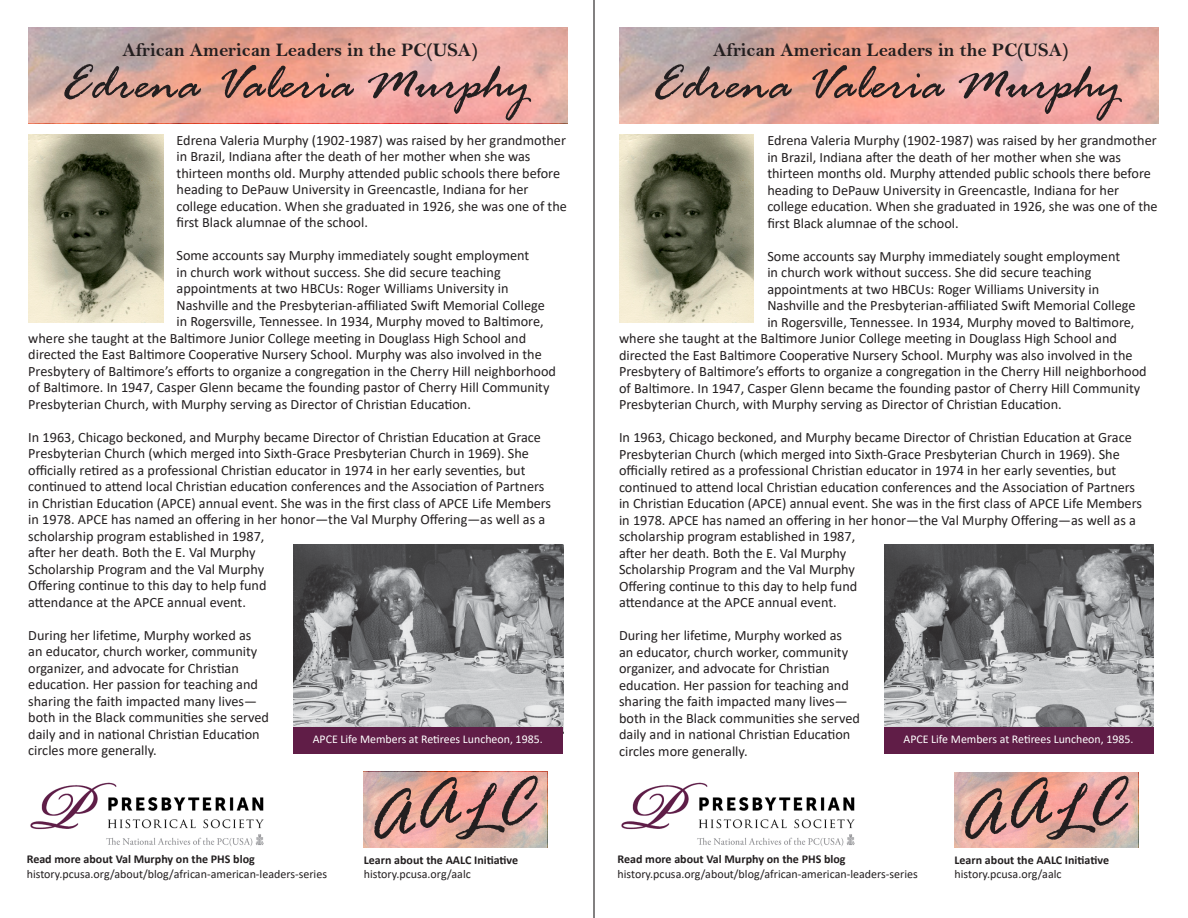
<style>
.page{position:relative;width:1188px;height:918px;background:#fff}
.page>*{position:absolute;margin:0;border:0;box-sizing:border-box;transform-origin:0 0}
.t1{font:italic 75.9px "Rage";color:#231f20}
.t2{font:italic 52.5px "Rage";color:#231f20}
.t3{font:19.35px "Bell MT Bold";color:#231f20}
.t4{font:14.25px/16.5px "Calibri";color:#231f20}
.t5{font:12px "Calibri";color:#231f20}
.t6{font:700 12px "Calibri";color:#231f20}
.t7{font:11.85px "Calibri";color:#fff}
</style>
<div class="page">
<hr style="left:593px;top:0;width:2px;height:918px;background:#231f20">
<svg style="left:28px;top:27px;width:539px;height:96px;background:#e5a89d"></svg>
<img style="left:30px;top:782px;width:234px;height:65px">
<svg style="left:364px;top:772px;width:183px;height:75px;background:#e6aea3"></svg>
<img style="left:28px;top:134px;width:135px;height:188px">
<img style="left:293px;top:544px;width:270px;height:183px">
<div style="left:293px;top:727px;width:270px;height:27px;background:#601d47"></div>
<svg style="left:619px;top:27px;width:539px;height:96px;background:#e5a89d"></svg>
<img style="left:621px;top:782px;width:234px;height:65px">
<svg style="left:955px;top:772px;width:183px;height:75px;background:#e6aea3"></svg>
<img style="left:619px;top:135px;width:135px;height:187px">
<img style="left:884px;top:544px;width:270px;height:183px">
<div style="left:884px;top:727px;width:270px;height:27px;background:#601d47"></div>
<svg style="left:452px;top:782px;width:53px;height:58px;background:#eba39b"></svg>
<svg style="left:1043px;top:783px;width:53px;height:57px;background:#eba39b"></svg>
<p class="t3" style="left:122px;top:38px;width:357px">African American Leaders in the PC(USA)</p>
<p class="t2" style="left:61px;top:55px;width:470px">Edrena Valeria Murphy</p>
<p class="t4" style="left:177px;top:132px;width:392px">Edrena Valeria Murphy (1902-1987) was raised by her grandmother in Brazil, Indiana after the death of her mother when she was thirteen months old. Murphy attended public schools there before heading to DePauw University in Greencastle, Indiana for her college education. When she graduated in 1926, she was one of the first Black alumnae of the school.</p>
<p class="t4" style="left:177px;top:247px;width:354px">Some accounts say Murphy immediately sought employment</p>
<p class="t4" style="left:177px;top:264px;width:326px">in church work without success. She did secure teaching</p>
<p class="t4" style="left:177px;top:280px;width:333px">appointments at two HBCUs: Roger Williams University in</p>
<p class="t4" style="left:177px;top:297px;width:370px">Nashville and the Presbyterian-affiliated Swift Memorial College</p>
<p class="t4" style="left:177px;top:313px;width:369px">in Rogersville, Tennessee. In 1934, Murphy moved to Baltimore,</p>
<p class="t4" style="left:28px;top:330px;width:499px">where she taught at the Baltimore Junior College meeting in Douglass High School and</p>
<p class="t4" style="left:28px;top:346px;width:515px">directed the East Baltimore Cooperative Nursery School. Murphy was also involved in the</p>
<p class="t4" style="left:28px;top:363px;width:529px">Presbytery of Baltimore’s efforts to organize a congregation in the Cherry Hill neighborhood</p>
<p class="t4" style="left:28px;top:379px;width:523px">of Baltimore. In 1947, Casper Glenn became the founding pastor of Cherry Hill Community</p>
<p class="t4" style="left:28px;top:396px;width:444px">Presbyterian Church, with Murphy serving as Director of Christian Education.</p>
<p class="t4" style="left:28px;top:429px;width:524px">In 1963, Chicago beckoned, and Murphy became Director of Christian Education at Grace Presbyterian Church (which merged into Sixth-Grace Presbyterian Church in 1969). She officially retired as a professional Christian educator in 1974 in her early seventies, but continued to attend local Christian education conferences and the Association of Partners in Christian Education (APCE) annual event. She was in the first class of APCE Life Members in 1978. APCE has named an offering in her honor—the Val Murphy Offering—as well as a scholarship program established in 1987,<br>after her death. Both the E. Val Murphy<br>Scholarship Program and the Val Murphy<br>Offering continue to this day to help fund<br>attendance at the APCE annual event.</p>
<p class="t4" style="left:28px;top:627px;width:242px">During her lifetime, Murphy worked as an educator, church worker, community organizer, and advocate for Christian education. Her passion for teaching and sharing the faith impacted many lives— both in the Black communities she served daily and in national Christian Education circles more generally.</p>
<p class="t7" style="left:313px;top:730px;width:231px">APCE Life Members at Retirees Luncheon, 1985.</p>
<p class="t6" style="left:27px;top:851px;width:230px">Read more about Val Murphy on the PHS blog</p>
<p class="t5" style="left:27px;top:865px;width:302px">history.pcusa.org/about/blog/african-american-leaders-series</p>
<p class="t1" style="left:367px;top:776px;width:47px">A</p>
<p class="t1" style="left:413px;top:765px;width:47px">A</p>
<p class="t1" style="left:494px;top:763px;width:43px">C</p>
<p class="t6" style="left:364px;top:851px;width:156px">Learn about the AALC Initiative</p>
<p class="t5" style="left:364px;top:866px;width:109px">history.pcusa.org/aalc</p>
<p class="t3" style="left:713px;top:38px;width:357px">African American Leaders in the PC(USA)</p>
<p class="t2" style="left:652px;top:55px;width:470px">Edrena Valeria Murphy</p>
<p class="t4" style="left:767px;top:132px;width:392px">Edrena Valeria Murphy (1902-1987) was raised by her grandmother in Brazil, Indiana after the death of her mother when she was thirteen months old. Murphy attended public schools there before heading to DePauw University in Greencastle, Indiana for her college education. When she graduated in 1926, she was one of the first Black alumnae of the school.</p>
<p class="t4" style="left:767px;top:247px;width:354px">Some accounts say Murphy immediately sought employment</p>
<p class="t4" style="left:767px;top:264px;width:326px">in church work without success. She did secure teaching</p>
<p class="t4" style="left:767px;top:280px;width:333px">appointments at two HBCUs: Roger Williams University in</p>
<p class="t4" style="left:767px;top:297px;width:370px">Nashville and the Presbyterian-affiliated Swift Memorial College</p>
<p class="t4" style="left:767px;top:313px;width:369px">in Rogersville, Tennessee. In 1934, Murphy moved to Baltimore,</p>
<p class="t4" style="left:619px;top:330px;width:499px">where she taught at the Baltimore Junior College meeting in Douglass High School and</p>
<p class="t4" style="left:619px;top:346px;width:515px">directed the East Baltimore Cooperative Nursery School. Murphy was also involved in the</p>
<p class="t4" style="left:619px;top:363px;width:529px">Presbytery of Baltimore’s efforts to organize a congregation in the Cherry Hill neighborhood</p>
<p class="t4" style="left:619px;top:379px;width:523px">of Baltimore. In 1947, Casper Glenn became the founding pastor of Cherry Hill Community</p>
<p class="t4" style="left:619px;top:396px;width:444px">Presbyterian Church, with Murphy serving as Director of Christian Education.</p>
<p class="t4" style="left:619px;top:429px;width:524px">In 1963, Chicago beckoned, and Murphy became Director of Christian Education at Grace Presbyterian Church (which merged into Sixth-Grace Presbyterian Church in 1969). She officially retired as a professional Christian educator in 1974 in her early seventies, but continued to attend local Christian education conferences and the Association of Partners in Christian Education (APCE) annual event. She was in the first class of APCE Life Members in 1978. APCE has named an offering in her honor—the Val Murphy Offering—as well as a scholarship program established in 1987,<br>after her death. Both the E. Val Murphy<br>Scholarship Program and the Val Murphy<br>Offering continue to this day to help fund<br>attendance at the APCE annual event.</p>
<p class="t4" style="left:619px;top:627px;width:242px">During her lifetime, Murphy worked as an educator, church worker, community organizer, and advocate for Christian education. Her passion for teaching and sharing the faith impacted many lives— both in the Black communities she served daily and in national Christian Education circles more generally.</p>
<p class="t7" style="left:904px;top:731px;width:231px">APCE Life Members at Retirees Luncheon, 1985.</p>
<p class="t6" style="left:618px;top:851px;width:230px">Read more about Val Murphy on the PHS blog</p>
<p class="t5" style="left:618px;top:865px;width:302px">history.pcusa.org/about/blog/african-american-leaders-series</p>
<p class="t1" style="left:958px;top:776px;width:47px">A</p>
<p class="t1" style="left:1004px;top:765px;width:47px">A</p>
<p class="t1" style="left:1085px;top:763px;width:43px">C</p>
<p class="t6" style="left:955px;top:851px;width:156px">Learn about the AALC Initiative</p>
<p class="t5" style="left:955px;top:866px;width:109px">history.pcusa.org/aalc</p>
</div>
